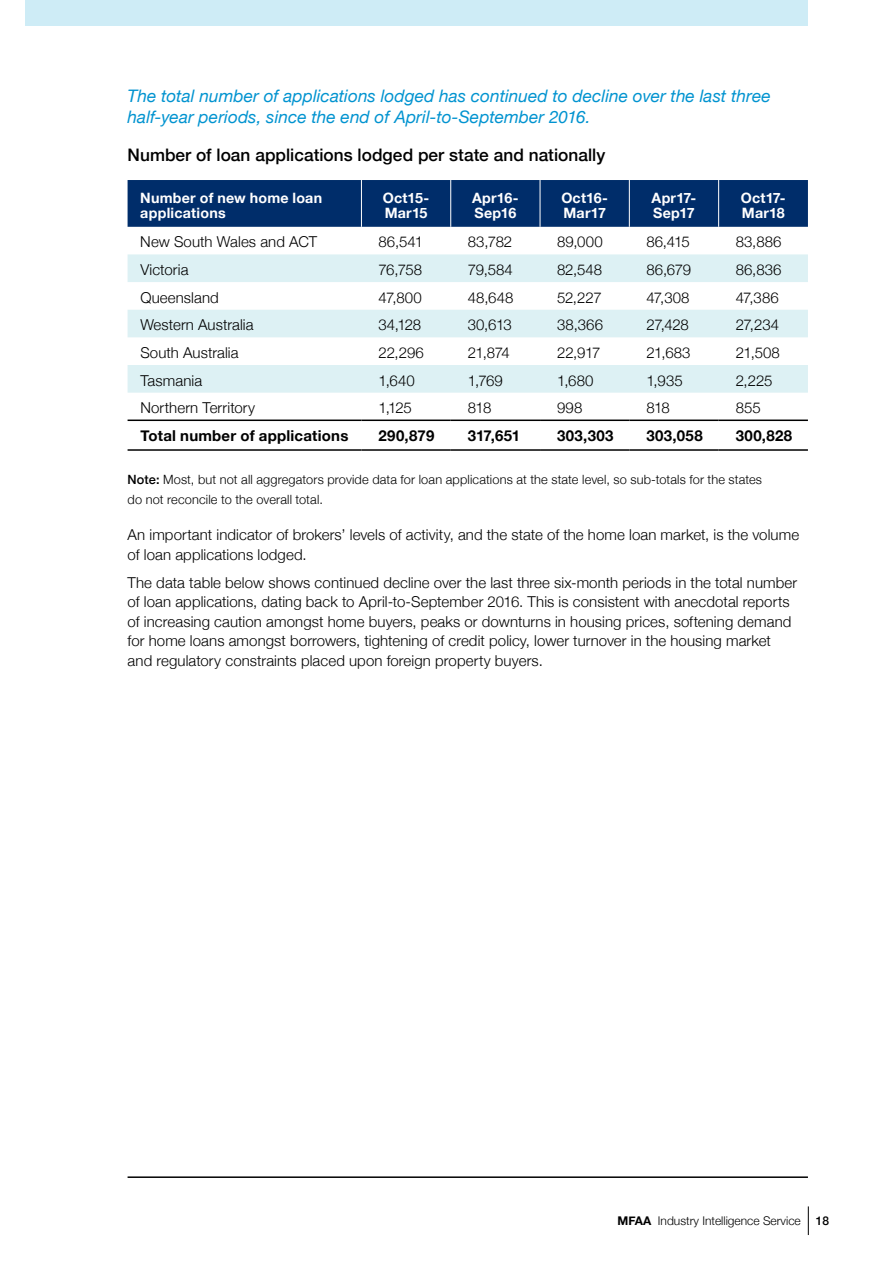
<style>
.page{position:relative;width:893px;height:1263px;background:#fff}
.page>*{position:absolute;margin:0;border:0;box-sizing:border-box;transform-origin:0 0}
.t1{font:italic 17.25px/21px "Helvetica Neue";color:#0093d0}
.t2{font:500 17.25px "Helvetica Neue";color:#000}
.t3{font:300 15px/19.5px "Helvetica Neue";letter-spacing:.005em;color:#000}
.t4{font:700 15px "Helvetica Neue";letter-spacing:.015em;color:#000}
.t5{font:700 14.25px/15px "Helvetica Neue";letter-spacing:.015em;color:#fff}
.t6{font:300 12.75px/19.5px "Helvetica Neue";letter-spacing:.01em;color:#000}
.t7{font:300 12px "Helvetica Neue";color:#000}
.s1{font-weight:500}
.s2{font-weight:700}
</style>
<div class="page">
<svg style="left:808px;top:1206px;width:1px;height:29px"></svg>
<hr style="left:128px;top:1176px;width:680px;height:2px;background:#000">
<div style="left:26px;top:0;width:782px;height:26px;background:#ceecf6"></div>
<div style="left:128px;top:180px;width:680px;height:47px;background:#002d6a"></div>
<svg style="left:128px;top:254px;width:680px;height:139px;fill:#ddf1f4"></svg>
<hr style="left:128px;top:419px;width:233px;height:2px;background:#000">
<hr style="left:361px;top:419px;width:90px;height:2px;background:#000">
<hr style="left:451px;top:419px;width:89px;height:2px;background:#000">
<hr style="left:540px;top:419px;width:89px;height:2px;background:#000">
<hr style="left:629px;top:419px;width:90px;height:2px;background:#000">
<hr style="left:719px;top:419px;width:89px;height:2px;background:#000">
<hr style="left:361px;top:180px;width:1px;height:47px;background:#fff">
<hr style="left:450px;top:180px;width:1px;height:47px;background:#fff">
<hr style="left:540px;top:180px;width:1px;height:47px;background:#fff">
<hr style="left:629px;top:180px;width:1px;height:47px;background:#fff">
<hr style="left:718px;top:180px;width:1px;height:47px;background:#fff">
<hr style="left:128px;top:449px;width:233px;height:2px;background:#000">
<hr style="left:361px;top:449px;width:90px;height:2px;background:#000">
<hr style="left:451px;top:449px;width:89px;height:2px;background:#000">
<hr style="left:540px;top:449px;width:89px;height:2px;background:#000">
<hr style="left:629px;top:449px;width:90px;height:2px;background:#000">
<hr style="left:719px;top:449px;width:89px;height:2px;background:#000">
<p class="t1" style="left:128px;top:86px;width:645px">The total number of applications lodged has continued to decline over the last three half-year periods, since the end of April-to-September 2016.</p>
<p class="t2" style="left:128px;top:141px;width:479px">Number of loan applications lodged per state and nationally</p>
<p class="t5" style="left:140px;top:191px;width:183px">Number of new home loan applications</p>
<p class="t5" style="left:383px;top:191px;width:48px">Oct15-<br>Mar15</p>
<p class="t5" style="left:472px;top:191px;width:48px">Apr16-<br>Sep16</p>
<p class="t5" style="left:561px;top:191px;width:48px">Oct16-<br>Mar17</p>
<p class="t5" style="left:652px;top:191px;width:46px">Apr17-<br>Sep17</p>
<p class="t5" style="left:741px;top:191px;width:46px">Oct17-<br>Mar18</p>
<p class="t3" style="left:140px;top:231px;width:178px">New South Wales and ACT</p>
<p class="t3" style="left:378px;top:231px;width:46px">86,541</p>
<p class="t3" style="left:468px;top:231px;width:46px">83,782</p>
<p class="t3" style="left:557px;top:231px;width:47px">89,000</p>
<p class="t3" style="left:646px;top:231px;width:45px">86,415</p>
<p class="t3" style="left:736px;top:231px;width:47px">83,886</p>
<p class="t3" style="left:140px;top:259px;width:50px">Victoria</p>
<p class="t3" style="left:378px;top:259px;width:45px">76,758</p>
<p class="t3" style="left:468px;top:259px;width:47px">79,584</p>
<p class="t3" style="left:557px;top:259px;width:47px">82,548</p>
<p class="t3" style="left:646px;top:259px;width:46px">86,679</p>
<p class="t3" style="left:736px;top:259px;width:47px">86,836</p>
<p class="t3" style="left:140px;top:286px;width:80px">Queensland</p>
<p class="t3" style="left:378px;top:286px;width:45px">47,800</p>
<p class="t3" style="left:468px;top:286px;width:47px">48,648</p>
<p class="t3" style="left:557px;top:286px;width:46px">52,227</p>
<p class="t3" style="left:646px;top:286px;width:45px">47,308</p>
<p class="t3" style="left:736px;top:286px;width:45px">47,386</p>
<p class="t3" style="left:140px;top:314px;width:115px">Western Australia</p>
<p class="t3" style="left:378px;top:314px;width:44px">34,128</p>
<p class="t3" style="left:468px;top:314px;width:46px">30,613</p>
<p class="t3" style="left:557px;top:314px;width:47px">38,366</p>
<p class="t3" style="left:646px;top:314px;width:44px">27,428</p>
<p class="t3" style="left:736px;top:314px;width:45px">27,234</p>
<p class="t3" style="left:140px;top:342px;width:100px">South Australia</p>
<p class="t3" style="left:378px;top:342px;width:47px">22,296</p>
<p class="t3" style="left:468px;top:342px;width:44px">21,874</p>
<p class="t3" style="left:557px;top:342px;width:45px">22,917</p>
<p class="t3" style="left:646px;top:342px;width:46px">21,683</p>
<p class="t3" style="left:736px;top:342px;width:46px">21,508</p>
<p class="t3" style="left:140px;top:369px;width:63px">Tasmania</p>
<p class="t3" style="left:378px;top:369px;width:38px">1,640</p>
<p class="t3" style="left:468px;top:369px;width:37px">1,769</p>
<p class="t3" style="left:557px;top:369px;width:38px">1,680</p>
<p class="t3" style="left:646px;top:369px;width:38px">1,935</p>
<p class="t3" style="left:736px;top:369px;width:38px">2,225</p>
<p class="t3" style="left:140px;top:397px;width:116px">Northern Territory</p>
<p class="t3" style="left:379px;top:397px;width:35px">1,125</p>
<p class="t3" style="left:468px;top:397px;width:25px">818</p>
<p class="t3" style="left:557px;top:397px;width:27px">998</p>
<p class="t3" style="left:646px;top:397px;width:25px">818</p>
<p class="t3" style="left:736px;top:397px;width:27px">855</p>
<p class="t4" style="left:140px;top:424px;width:209px">Total number of applications</p>
<p class="t4" style="left:379px;top:424px;width:57px">290,879</p>
<p class="t4" style="left:468px;top:424px;width:54px">317,651</p>
<p class="t4" style="left:557px;top:424px;width:58px">303,303</p>
<p class="t4" style="left:646px;top:424px;width:58px">303,058</p>
<p class="t4" style="left:736px;top:424px;width:58px">300,828</p>
<p class="t6" style="left:128px;top:469px;width:636px"><span class="s1">Note:</span> Most, but not all aggregators provide data for loan applications at the state level, so sub-totals for the states do not reconcile to the overall total.</p>
<p class="t3" style="left:128px;top:524px;width:673px">An important indicator of brokers’ levels of activity, and the state of the home loan market, is the volume of loan applications lodged.</p>
<p class="t3" style="left:128px;top:572px;width:671px">The data table below shows continued decline over the last three six-month periods in the total number of loan applications, dating back to April-to-September 2016. This is consistent with anecdotal reports of increasing caution amongst home buyers, peaks or downturns in housing prices, softening demand for home loans amongst borrowers, tightening of credit policy, lower turnover in the housing market and regulatory constraints placed upon foreign property buyers.</p>
<p class="t7" style="left:617px;top:1211px;width:213px"><span class="s2">MFAA</span> Industry Intelligence Service <span class="s1">18</span></p>
</div>
